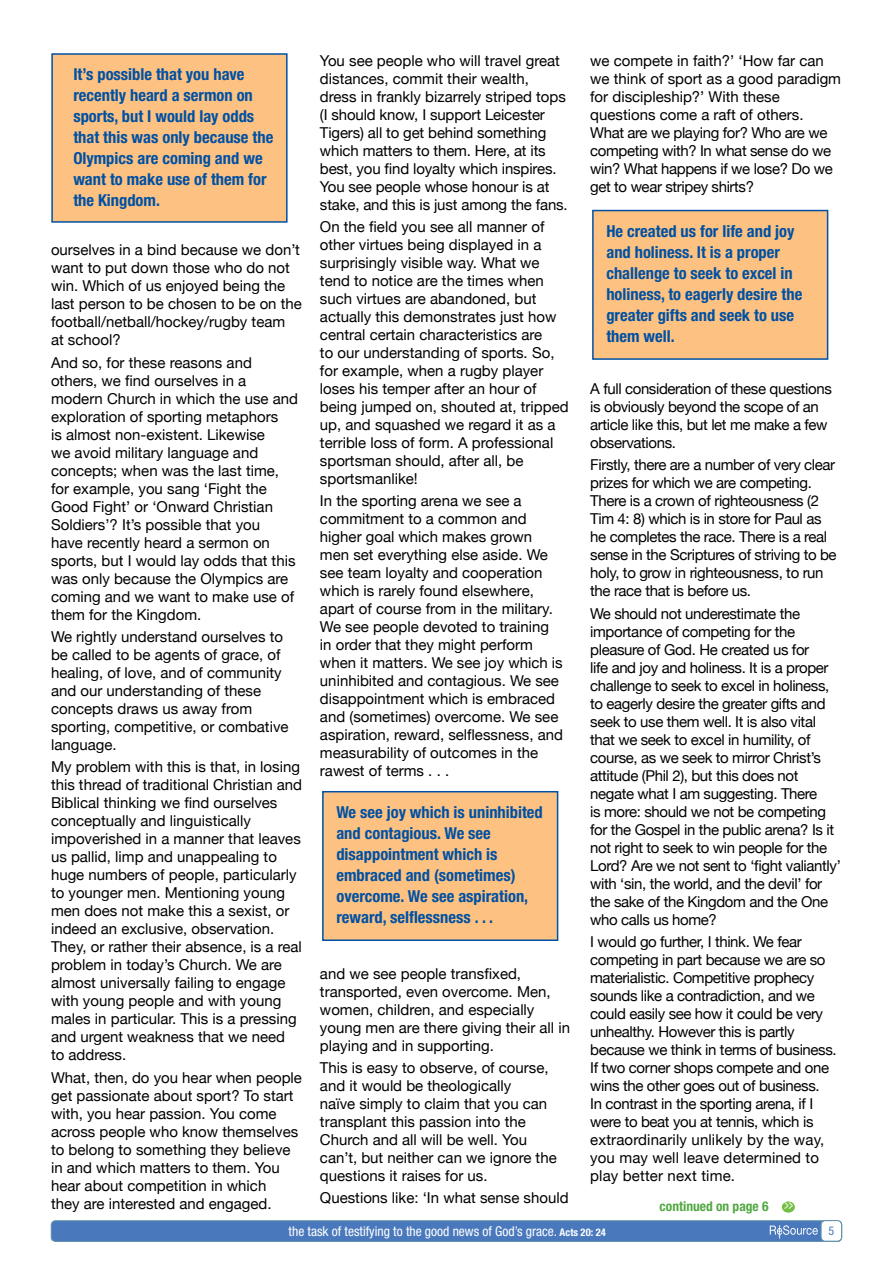
<style>
.page{position:relative;width:893px;height:1263px;background:#fff}
.page>*{position:absolute;margin:0;border:0;box-sizing:border-box;transform-origin:0 0}
.t1{font:700 condensed 16.5px/21px "Helvetica Neue";color:#0050a3}
.t2{font:15px/18px "Helvetica Neue";color:#000}
.t3{font:15px/18px "Helvetica Neue";letter-spacing:-.025em;color:#000}
.t4{font:condensed 13.5px "Helvetica Neue";color:#fff}
.t5{font:700 condensed 13.5px "Helvetica Neue";color:#50a841}
.t6{font:condensed 12px "Helvetica Neue";color:#4978bc}
.s1{font-weight:700;font-size:10.5px}
</style>
<div class="page">
<div style="left:52px;top:54px;width:235px;height:168px;background:#fdc282"></div>
<div style="left:51px;top:53px;width:237px;height:170px;border:2px solid #0050a3"></div>
<div style="left:323px;top:792px;width:235px;height:148px;background:#fdc282"></div>
<div style="left:322px;top:791px;width:236px;height:150px;border:2px solid #0050a3"></div>
<div style="left:593px;top:211px;width:235px;height:148px;background:#fdc282"></div>
<div style="left:592px;top:210px;width:236px;height:150px;border:2px solid #0050a3"></div>
<svg style="left:782px;top:1201px;width:13px;height:12px"></svg>
<div style="left:51px;top:1221px;width:791px;height:20px;background:#4978bc;border-radius:4px"></div>
<div style="left:51px;top:1220px;width:791px;height:22px;border:1px solid #5e91a8;border-radius:4px"></div>
<svg style="left:770px;top:1225px;width:48px;height:13px"></svg>
<div style="left:821px;top:1220px;width:21px;height:21px;background:#fff;border-radius:4px"></div>
<div style="left:821px;top:1220px;width:21px;height:21px;border:1px solid #5e91a8;border-radius:4px"></div>
<svg style="left:785px;top:1201px;width:8px;height:8px"></svg>
<p class="t1" style="left:73px;top:63px;width:201px">It’s possible that you have recently heard a sermon on sports, but I would lay odds that this was only because the<br>Olympics are coming and we want to make use of them for the Kingdom.</p>
<p class="t2" style="left:51px;top:241px;width:252px">ourselves in a bind because we don’t want to put down those who do not win. Which of us enjoyed being the last person to be chosen to be on the football/netball/hockey/rugby team<br>at school?</p>
<p class="t2" style="left:51px;top:353px;width:249px">And so, for these reasons and others, we find ourselves in a modern Church in which the use and exploration of sporting metaphors<br>is almost non-existent. Likewise<br>we avoid military language and concepts; when was the last time, for example, you sang ‘Fight the<br>Good Fight’ or ‘Onward Christian<br>Soldiers’? It’s possible that you<br>have recently heard a sermon on sports, but I would lay odds that this was only because the Olympics are coming and we want to make use of them for the Kingdom.</p>
<p class="t2" style="left:51px;top:627px;width:239px">We rightly understand ourselves to be called to be agents of grace, of healing, of love, and of community and our understanding of these concepts draws us away from sporting, competitive, or combative language.</p>
<p class="t2" style="left:51px;top:758px;width:252px">My problem with this is that, in losing this thread of traditional Christian and Biblical thinking we find ourselves conceptually and linguistically impoverished in a manner that leaves us pallid, limp and unappealing to huge numbers of people, particularly to younger men. Mentioning young men does not make this a sexist, or indeed an exclusive, observation.<br>They, or rather their absence, is a real problem in today’s Church. We are almost universally failing to engage with young people and with young males in particular. This is a pressing and urgent weakness that we need to address.</p>
<p class="t2" style="left:51px;top:1068px;width:252px">What, then, do you hear when people get passionate about sport? To start with, you hear passion. You come across people who know themselves to belong to something they believe in and which matters to them. You hear about competition in which<br>they are interested and engaged.</p>
<p class="t2" style="left:320px;top:51px;width:249px">You see people who will travel great distances, commit their wealth, dress in frankly bizarrely striped tops (I should know, I support Leicester Tigers) all to get behind something which matters to them. Here, at its best, you find loyalty which inspires.<br>You see people whose honour is at stake, and this is just among the fans.</p>
<p class="t2" style="left:320px;top:218px;width:250px">On the field you see all manner of other virtues being displayed in a surprisingly visible way. What we tend to notice are the times when such virtues are abandoned, but actually this demonstrates just how central certain characteristics are<br>to our understanding of sports. So, for example, when a rugby player loses his temper after an hour of being jumped on, shouted at, tripped up, and squashed we regard it as a terrible loss of form. A professional sportsman should, after all, be sportsmanlike!</p>
<p class="t2" style="left:320px;top:492px;width:245px">In the sporting arena we see a commitment to a common and higher goal which makes grown men set everything else aside. We see team loyalty and cooperation which is rarely found elsewhere, apart of course from in the military.<br>We see people devoted to training in order that they might perform when it matters. We see joy which is uninhibited and contagious. We see disappointment which is embraced and (sometimes) overcome. We see aspiration, reward, selflessness, and measurability of outcomes in the rawest of terms . . .</p>
<p class="t1" style="left:336px;top:801px;width:208px">We see joy which is uninhibited and contagious. We see disappointment which is embraced and (sometimes) overcome. We see aspiration, reward, selflessness . . .</p>
<p class="t2" style="left:320px;top:964px;width:252px">and we see people transfixed, transported, even overcome. Men, women, children, and especially young men are there giving their all in playing and in supporting.</p>
<p class="t2" style="left:320px;top:1058px;width:238px">This is easy to observe, of course, and it would be theologically<br>naïve simply to claim that you can transplant this passion into the<br>Church and all will be well. You can’t, but neither can we ignore the questions it raises for us.</p>
<p class="t2" style="left:320px;top:1189px;width:250px">Questions like: ‘In what sense should</p>
<p class="t2" style="left:590px;top:51px;width:252px">we compete in faith?’ ‘How far can we think of sport as a good paradigm for discipleship?’ With these questions come a raft of others.<br>What are we playing for? Who are we competing with? In what sense do we win? What happens if we lose? Do we get to wear stripey shirts?</p>
<p class="t1" style="left:606px;top:220px;width:197px">He created us for life and joy and holiness. It is a proper challenge to seek to excel in holiness, to eagerly desire the greater gifts and seek to use them well.</p>
<p class="t3" style="left:590px;top:379px;width:243px">A full consideration of these questions is obviously beyond the scope of an article like this, but let me make a few observations.</p>
<p class="t3" style="left:590px;top:456px;width:248px">Firstly, there are a number of very clear prizes for which we are competing.<br>There is a crown of righteousness (2<br>Tim 4: 8) which is in store for Paul as he completes the race. There is a real sense in the Scriptures of striving to be holy, to grow in righteousness, to run the race that is before us.</p>
<p class="t3" style="left:590px;top:604px;width:252px">We should not underestimate the importance of competing for the pleasure of God. He created us for<br>life and joy and holiness. It is a proper challenge to seek to excel in holiness, to eagerly desire the greater gifts and seek to use them well. It is also vital that we seek to excel in humility, of course, as we seek to mirror Christ’s attitude (Phil 2), but this does not negate what I am suggesting. There<br>is more: should we not be competing for the Gospel in the public arena? Is it not right to seek to win people for the Lord? Are we not sent to ‘fight valiantly’ with ‘sin, the world, and the devil’ for the sake of the Kingdom and the One who calls us home?</p>
<p class="t3" style="left:590px;top:932px;width:248px">I would go further, I think. We fear competing in part because we are so materialistic. Competitive prophecy sounds like a contradiction, and we could easily see how it could be very unhealthy. However this is partly because we think in terms of business.<br>If two corner shops compete and one wins the other goes out of business.<br>In contrast in the sporting arena, if I were to beat you at tennis, which is extraordinarily unlikely by the way, you may well leave determined to play better next time.</p>
<p class="t5" style="left:660px;top:1197px;width:110px">continued on page 6</p>
<p class="t4" style="left:289px;top:1223px;width:319px">the task of testifying to the good news of God’s grace. <span class="s1">Acts 20: 24</span></p>
<p class="t6" style="left:824px;top:1225px;width:12px">55</p>
</div>
